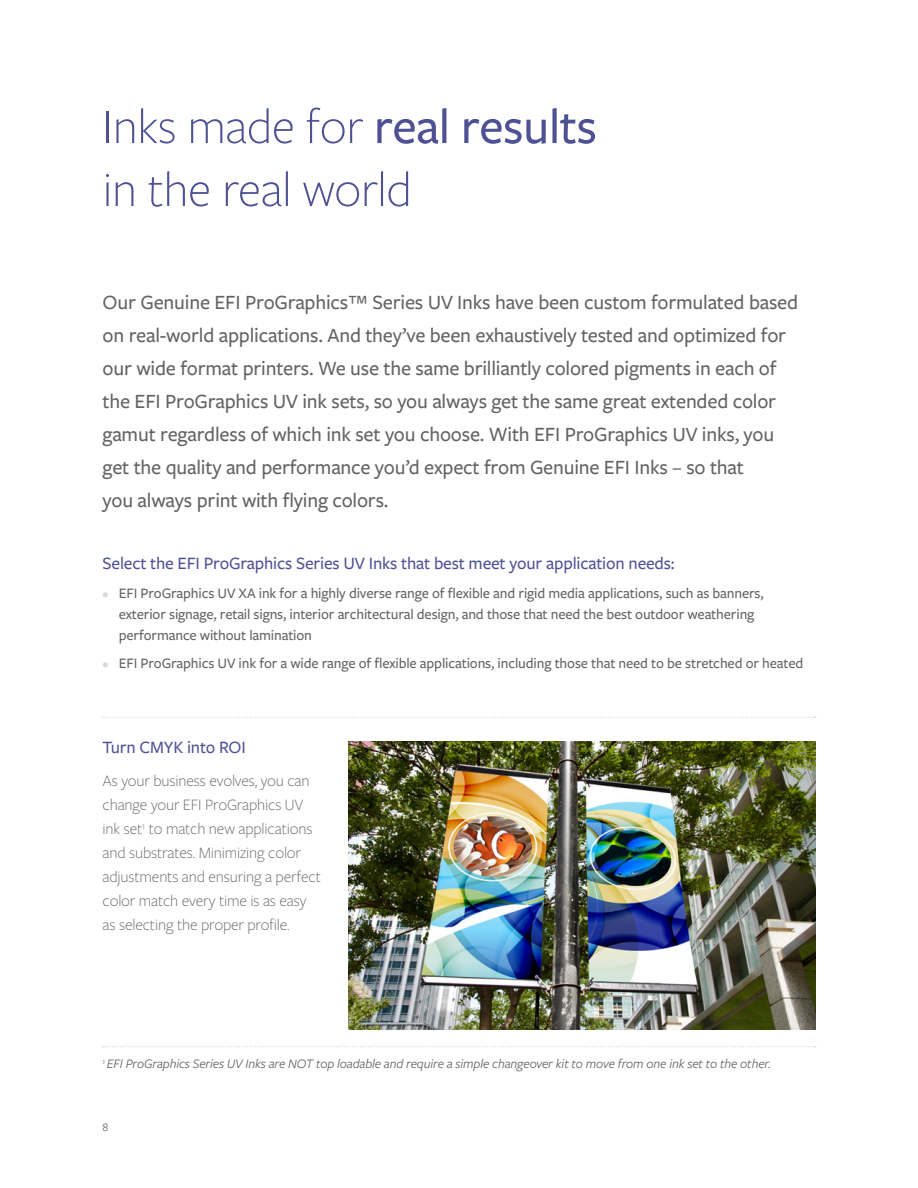
<style>
.page{position:relative;width:918px;height:1188px;background:#fff}
.page>*{position:absolute;margin:0;border:0;box-sizing:border-box;transform-origin:0 0}
.t1{font:300 51px/63px "Freight Sans Pro";letter-spacing:-.01em;color:#4e5294}
.t2{font:500 21px/33px "Freight Sans Pro";letter-spacing:-.01em;color:#636366}
.t3{font:500 18px "Freight Sans Pro";letter-spacing:-.01em;color:#4e5294}
.t4{font:300 16.5px/24px "Freight Sans Pro";letter-spacing:-.01em;color:#636366}
.t5{font:500 15px/21px "Freight Sans Pro";letter-spacing:-.01em;color:#636366}
.t6{font:italic 13.5px "Freight Sans Pro";letter-spacing:-.01em;color:#636366}
.t7{font:12px "Freight Sans Pro";color:#636366}
.s1{font-weight:500}
.s2{font-weight:400;font-size:13.5px;color:#dcd8d7}
</style>
<div class="page">
<svg style="left:102px;top:1046px;width:714px;height:1px"></svg>
<svg style="left:102px;top:717px;width:714px;height:1px"></svg>
<img style="left:348px;top:741px;width:467px;height:288px">
<h1 class="t1" style="left:103px;top:93px;width:496px">Inks made for <span class="s1">real results </span>in the real world</h1>
<p class="t2" style="left:103px;top:285px;width:697px">Our Genuine EFI ProGraphics™ Series UV Inks have been custom formulated based on real-world applications. And they’ve been exhaustively tested and optimized for our wide format printers. We use the same brilliantly colored pigments in each of the EFI ProGraphics UV ink sets, so you always get the same great extended color gamut regardless of which ink set you choose. With EFI ProGraphics UV inks, you get the quality and performance you’d expect from Genuine EFI Inks – so that<br>you always print with flying colors.</p>
<p class="t3" style="left:103px;top:551px;width:574px">Select the EFI ProGraphics Series UV Inks that best meet your application needs:</p>
<p class="t5" style="left:119px;top:582px;width:647px;text-indent:-16px"><span class="s2">•</span> EFI ProGraphics UV XA ink for a highly diverse range of flexible and rigid media applications, such as banners, exterior signage, retail signs, interior architectural design, and those that need the best outdoor weathering performance without lamination</p>
<p class="t5" style="left:103px;top:652px;width:702px"><span class="s2">•</span> EFI ProGraphics UV ink for a wide range of flexible applications, including those that need to be stretched or heated</p>
<p class="t3" style="left:103px;top:735px;width:145px">Turn CMYK into ROI</p>
<p class="t4" style="left:103px;top:768px;width:220px">As your business evolves, you can change your EFI ProGraphics UV ink set<sup>1</sup> to match new applications and substrates. Minimizing color adjustments and ensuring a perfect color match every time is as easy as selecting the proper profile.</p>
<p class="t6" style="left:103px;top:1055px;width:670px"><sup>1</sup> EFI ProGraphics Series UV Inks are NOT top loadable and require a simple changeover kit to move from one ink set to the other.</p>
<p class="t7" style="left:103px;top:1119px;width:7px">8</p>
</div>
